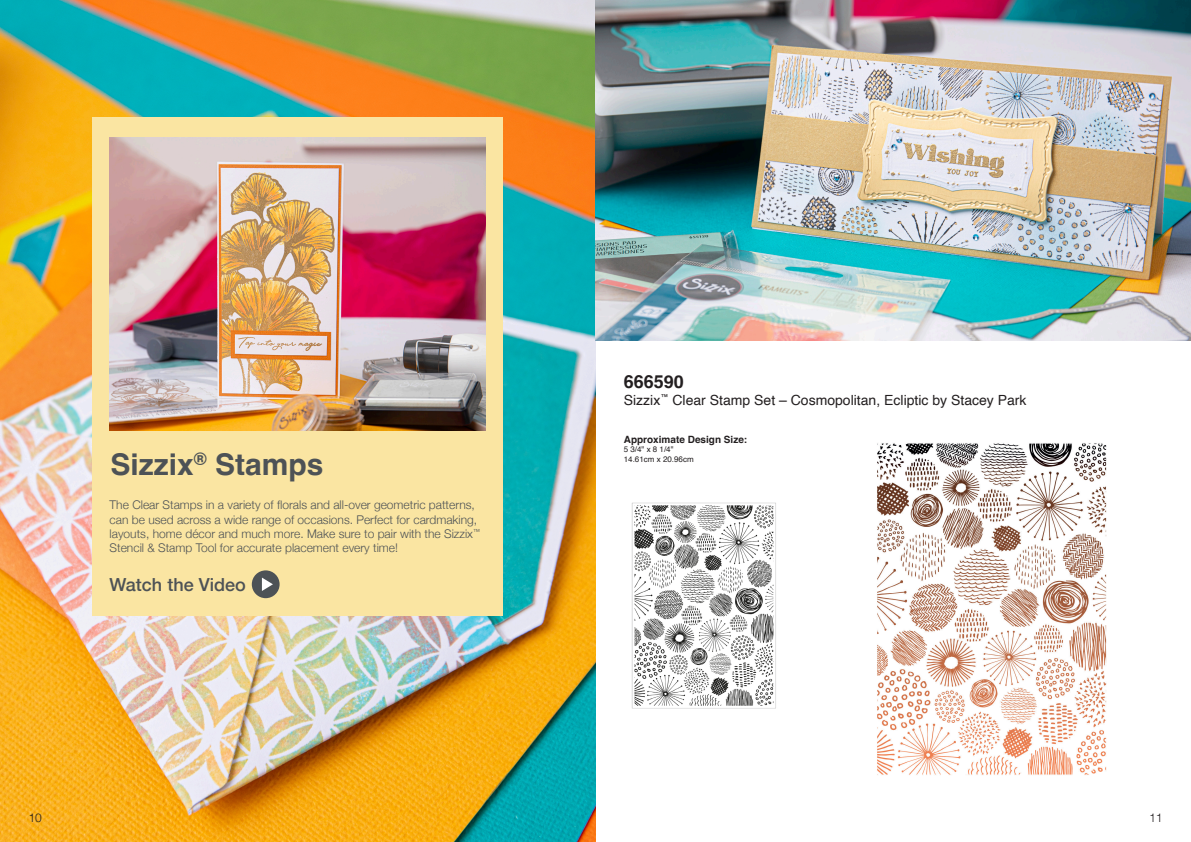
<style>
.page{position:relative;width:1191px;height:842px;background:#fff}
.page>*{position:absolute;margin:0;border:0;box-sizing:border-box;transform-origin:0 0}
.t1{font:700 30px "Helvetica";color:#4d5256}
.t2{font:500 18px "Helvetica Neue";color:#4d5256}
.t3{font:700 18px "Helvetica";color:#231f20}
.t4{font:14px "Helvetica";color:#231f20}
.t5{font:300 12px/14.4px "Helvetica Neue";color:#4d5256}
.t6{font:300 12px "Helvetica";color:#231f20}
.t7{font:700 10px "Helvetica";color:#231f20}
.t8{font:8px "Helvetica";color:#231f20}
</style>
<div class="page">
<img style="left:0;top:0;width:595px;height:842px">
<div style="left:93px;top:117px;width:410px;height:498px;background:#fae5a2"></div>
<img style="left:110px;top:137px;width:376px;height:294px">
<img style="left:595px;top:0;width:596px;height:340px">
<img style="left:877px;top:443px;width:230px;height:332px">
<img style="left:631px;top:502px;width:145px;height:207px">
<div style="left:252px;top:570px;width:27px;height:28px;background:#4d5256;border-radius:50%"></div>
<svg style="left:262px;top:577px;width:11px;height:14px"></svg>
<p class="t1" style="left:111px;top:446px;width:214px">Sizzix<sup>®</sup> Stamps</p>
<p class="t5" style="left:110px;top:497px;width:372px">The Clear Stamps in a variety of florals and all-over geometric patterns, can be used across a wide range of occasions. Perfect for cardmaking, layouts, home décor and much more. Make sure to pair with the Sizzix<sup>™ </sup>Stencil &amp; Stamp Tool for accurate placement every time!</p>
<p class="t2" style="left:110px;top:570px;width:138px">Watch the Video</p>
<p class="t3" style="left:624px;top:370px;width:62px">666590</p>
<p class="t4" style="left:624px;top:389px;width:404px">Sizzix<sup>™</sup> Clear Stamp Set – Cosmopolitan, Ecliptic by Stacey Park</p>
<p class="t7" style="left:624px;top:433px;width:125px">Approximate Design Size:</p>
<p class="t8" style="left:624px;top:443px;width:51px">5 3/4" x 8 1/4"</p>
<p class="t8" style="left:624px;top:453px;width:71px">14.61cm x 20.96cm</p>
<p class="t6" style="left:28px;top:808px;width:15px">10</p>
<p class="t6" style="left:1149px;top:808px;width:15px">11</p>
</div>
